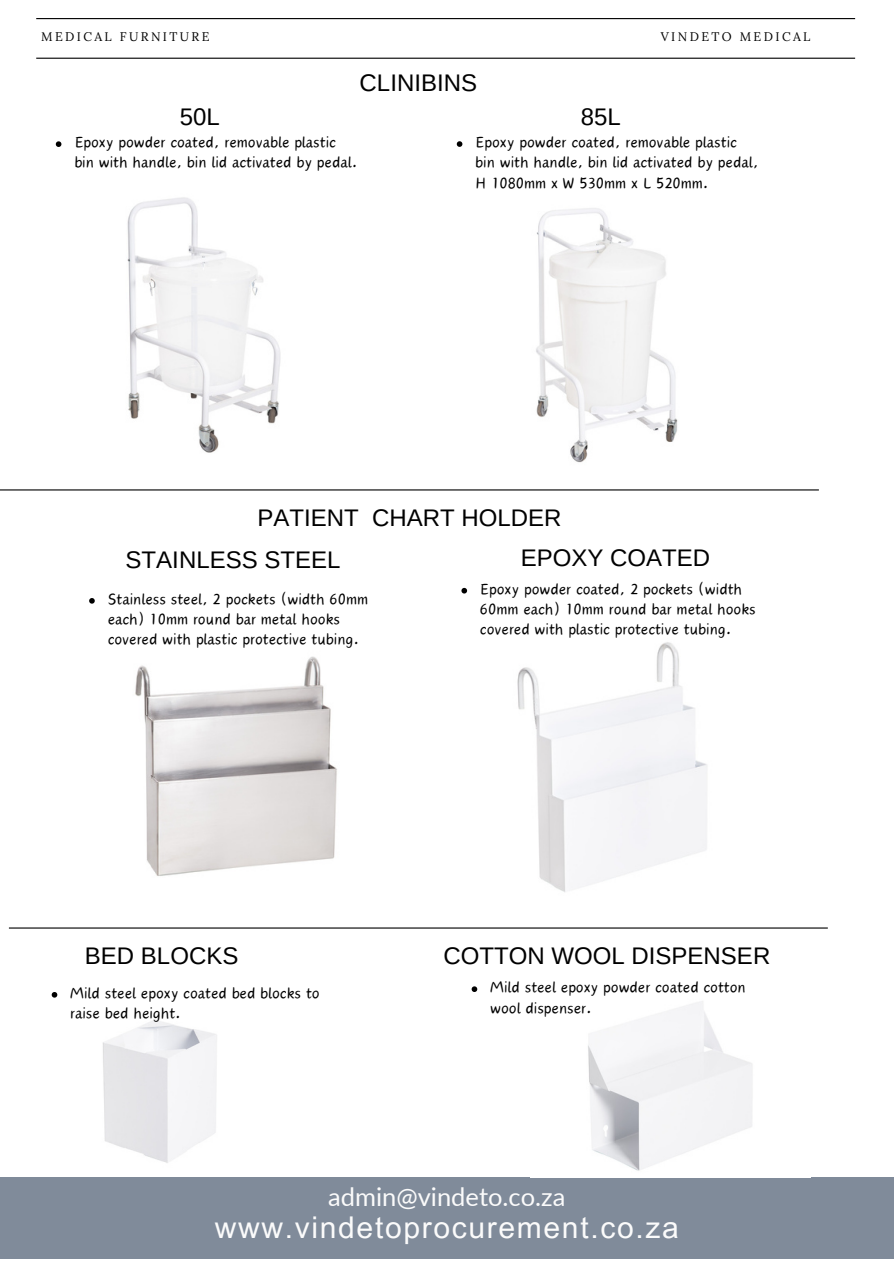
<style>
.page{position:relative;width:894px;height:1264px;background:#fff}
.page>*{position:absolute;margin:0;border:0;box-sizing:border-box;transform-origin:0 0}
.t1{font:30px "Arial MT Pro";letter-spacing:.055em;color:#fbfbfb}
.t2{font:25.5px "Lato";color:#fbfbfb}
.t3{font:24px "Arimo";color:#000}
.t4{font:19.5px/20.2px "Canva Wander World";color:#000}
.t5{font:12.45px "Lora";letter-spacing:.19em;color:#000}
</style>
<div class="page">
<hr style="left:36px;top:18px;width:818px;height:1px;background:#000">
<hr style="left:36px;top:58px;width:818px;height:1px;background:#000">
<hr style="left:0;top:489px;width:818px;height:1px;background:#000">
<hr style="left:9px;top:927px;width:818px;height:1px;background:#000">
<div style="left:0;top:1176px;width:893px;height:82px;background:#808b9a"></div>
<img style="left:127px;top:197px;width:154px;height:256px">
<img style="left:536px;top:208px;width:142px;height:255px">
<img style="left:135px;top:656px;width:202px;height:220px">
<img style="left:517px;top:642px;width:190px;height:250px">
<img style="left:51px;top:993px;width:166px;height:170px">
<img style="left:530px;top:1001px;width:280px;height:176px">
<svg style="left:56px;top:141px;width:5px;height:6px"></svg>
<svg style="left:456px;top:141px;width:6px;height:6px"></svg>
<svg style="left:89px;top:598px;width:6px;height:5px"></svg>
<svg style="left:461px;top:588px;width:6px;height:5px"></svg>
<svg style="left:52px;top:992px;width:5px;height:5px"></svg>
<svg style="left:471px;top:986px;width:6px;height:6px"></svg>
<p class="t5" style="left:41px;top:28px;width:170px">MEDICAL FURNITURE</p>
<h2 class="t5" style="left:660px;top:28px;width:151px">VINDETO MEDICAL</h2>
<p class="t3" style="left:359px;top:69px;width:119px">CLINIBINS</p>
<h2 class="t3" style="left:180px;top:103px;width:42px">50L</h2>
<p class="t4" style="left:74px;top:132px;width:284px">Epoxy powder coated, removable plastic bin with handle, bin lid activated by pedal.</p>
<h2 class="t3" style="left:580px;top:103px;width:42px">85L</h2>
<p class="t4" style="left:475px;top:132px;width:284px">Epoxy powder coated, removable plastic bin with handle, bin lid activated by pedal,<br>H 1080mm x W 530mm x L 520mm.</p>
<p class="t3" style="left:257px;top:504px;width:305px">PATIENT CHART HOLDER</p>
<h2 class="t3" style="left:126px;top:546px;width:216px">STAINLESS STEEL</h2>
<p class="t3" style="left:520px;top:544px;width:191px">EPOXY COATED</p>
<p class="t4" style="left:108px;top:589px;width:262px">Stainless steel, 2 pockets (width 60mm each) 10mm round bar metal hooks covered with plastic protective tubing.</p>
<h2 class="t4" style="left:480px;top:579px;width:277px">Epoxy powder coated, 2 pockets (width<br>60mm each) 10mm round bar metal hooks covered with plastic protective tubing.</h2>
<p class="t3" style="left:85px;top:942px;width:155px">BED BLOCKS</p>
<p class="t4" style="left:70px;top:982px;width:251px">Mild steel epoxy coated bed blocks to raise bed height.</p>
<h3 class="t3" style="left:443px;top:942px;width:328px">COTTON WOOL DISPENSER</h3>
<h1 class="t4" style="left:490px;top:977px;width:257px">Mild steel epoxy powder coated cotton wool dispenser.</h1>
<p class="t2" style="left:328px;top:1180px;width:239px">admin@vindeto.co.za</p>
<p class="t1" style="left:215px;top:1216px;width:465px">www.vindetoprocurement.co.za</p>
</div>
